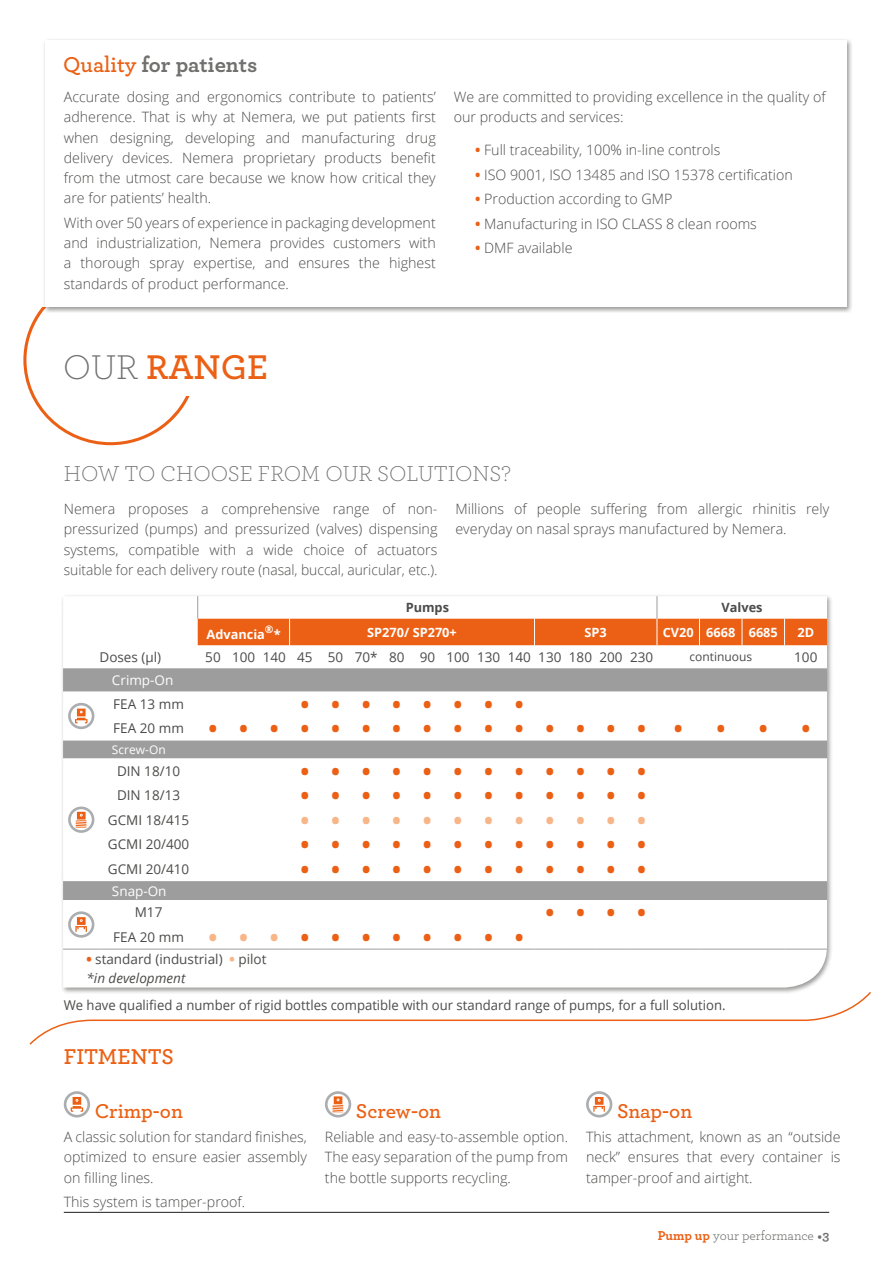
<style>
.page{position:relative;width:893px;height:1263px;background:#fff}
.page>*{position:absolute;margin:0;border:0;box-sizing:border-box;transform-origin:0 0}
.t1{font:600 36px "Archer";color:#eb6014}
.t2{font:300 22.5px "Archer";color:#70706f}
.t3{font:700 22.5px "Archer";color:#70706f}
.t4{font:600 22.5px "Archer";color:#eb6014}
.t5{font:800 21px/24.6px "Open Sans";color:#eb6014}
.t6{font:600 21px "Archer";letter-spacing:-.005em;color:#eb6014}
.t7{font:800 21px "Open Sans";color:#f8b588}
.t8{font:300 14.25px/20.2px "Open Sans";color:#4b4b4a;text-align:justify}
.t9{font:13.5px/18.9px "Open Sans";color:#4b4b4a}
.t10{font:13.5px "Archer";color:#70706f}
.t11{font:13.5px "Open Sans";color:#fff}
.t12{font:700 12.75px "Open Sans";color:#fff}
.t13{font:700 12.75px "Open Sans";color:#4b4b4a}
.t14{font:12px "Open Sans";color:#4b4b4a}
.t15{font:12px "Open Sans";color:#fff}
.t16{font:700 10.5px "Open Sans";color:#fff}
.s1{font-weight:600;color:#eb6014}
.s2{font-weight:700;color:#eb6014}
.s3{font-weight:300;color:#70706f}
.s4{font-weight:400;font-size:13.5px;color:#4b4b4a}
.s5{color:#f8b588}
.s6{font-weight:800;color:#eb6014}
.s7{font-weight:800;color:#f8b588}
.s8{font-style:italic}
.s9{font-family:"Minion Pro"}
.s10{font-weight:700}
</style>
<div class="page">
<hr style="left:64px;top:1212px;width:765px;height:1px;background:#1d1d1b">
<svg style="left:64px;top:1091px;width:26px;height:26px"></svg>
<svg style="left:325px;top:1091px;width:26px;height:26px"></svg>
<svg style="left:586px;top:1091px;width:26px;height:26px"></svg>
<div style="left:60px;top:593px;width:773px;height:401px;background:#1d1d1b;opacity:.45"></div>
<svg style="left:63px;top:596px;width:764px;height:391px"></svg>
<svg style="left:63px;top:668px;width:764px;height:232px"></svg>
<hr style="left:63px;top:949px;width:36px;height:1px;background:#9d9d9d">
<hr style="left:99px;top:949px;width:99px;height:1px;background:#9d9d9d">
<hr style="left:198px;top:949px;width:30px;height:1px;background:#9d9d9d">
<hr style="left:228px;top:949px;width:31px;height:1px;background:#9d9d9d">
<hr style="left:259px;top:949px;width:31px;height:1px;background:#9d9d9d">
<hr style="left:290px;top:949px;width:30px;height:1px;background:#9d9d9d">
<hr style="left:320px;top:949px;width:31px;height:1px;background:#9d9d9d">
<hr style="left:351px;top:949px;width:30px;height:1px;background:#9d9d9d">
<hr style="left:381px;top:949px;width:31px;height:1px;background:#9d9d9d">
<hr style="left:412px;top:949px;width:31px;height:1px;background:#9d9d9d">
<hr style="left:443px;top:949px;width:30px;height:1px;background:#9d9d9d">
<hr style="left:473px;top:949px;width:31px;height:1px;background:#9d9d9d">
<hr style="left:504px;top:949px;width:30px;height:1px;background:#9d9d9d">
<hr style="left:534px;top:949px;width:31px;height:1px;background:#9d9d9d">
<hr style="left:565px;top:949px;width:31px;height:1px;background:#9d9d9d">
<hr style="left:596px;top:949px;width:30px;height:1px;background:#9d9d9d">
<hr style="left:626px;top:949px;width:31px;height:1px;background:#9d9d9d">
<hr style="left:657px;top:949px;width:42px;height:1px;background:#9d9d9d">
<hr style="left:699px;top:949px;width:43px;height:1px;background:#9d9d9d">
<hr style="left:742px;top:949px;width:42px;height:1px;background:#9d9d9d">
<hr style="left:784px;top:949px;width:43px;height:1px;background:#9d9d9d">
<svg style="left:197px;top:596px;width:630px;height:49px"></svg>
<svg style="left:68px;top:703px;width:26px;height:26px"></svg>
<svg style="left:68px;top:806px;width:26px;height:27px"></svg>
<svg style="left:68px;top:911px;width:26px;height:27px"></svg>
<svg style="left:29px;top:990px;width:842px;height:55px"></svg>
<svg style="left:23px;top:307px;width:167px;height:138px"></svg>
<div style="left:43px;top:37px;width:810px;height:276px;background:#1d1d1b;opacity:.45"></div>
<div style="left:46px;top:40px;width:801px;height:267px;background:#fff"></div>
<h2 class="t3" style="left:63px;top:47px;width:196px"><span class="s1">Quality</span> for patients</h2>
<p class="t8" style="left:64px;top:87px;width:373px">Accurate dosing and ergonomics contribute to patients’ adherence. That is why at Nemera, we put patients first when designing, developing and manufacturing drug delivery devices. Nemera proprietary products benefit from the utmost care because we know how critical they are for patients’ health.</p>
<p class="t8" style="left:64px;top:212px;width:373px">With over 50 years of experience in packaging development and industrialization, Nemera provides customers with a thorough spray expertise, and ensures the highest standards of product performance.</p>
<p class="t8" style="left:454px;top:87px;width:373px">We are committed to providing excellence in the quality of our products and services:</p>
<p class="t8" style="left:475px;top:140px;width:247px"><span class="s2">•</span> Full traceability, 100% in-line controls</p>
<p class="t8" style="left:475px;top:164px;width:319px"><span class="s2">•</span> ISO 9001, ISO 13485 and ISO 15378 certification</p>
<p class="t8" style="left:475px;top:189px;width:199px"><span class="s2">•</span> Production according to GMP</p>
<p class="t8" style="left:475px;top:213px;width:283px"><span class="s2">•</span> Manufacturing in ISO CLASS 8 clean rooms</p>
<p class="t8" style="left:475px;top:238px;width:99px"><span class="s2">•</span> DMF available</p>
<h1 class="t1" style="left:63px;top:340px;width:206px"><span class="s3">OUR</span> RANGE</h1>
<h2 class="t2" style="left:64px;top:459px;width:449px">HOW TO CHOOSE FROM OUR SOLUTIONS?</h2>
<p class="t8" style="left:64px;top:498px;width:375px">Nemera proposes a comprehensive range of non&shy;pressurized (pumps) and pressurized (valves) dispensing systems, compatible with a wide choice of actuators suitable for each delivery route (nasal, buccal, auricular, etc.).</p>
<p class="t8" style="left:455px;top:498px;width:375px">Millions of people suffering from allergic rhinitis rely everyday on nasal sprays manufactured by Nemera.</p>
<p class="t13" style="left:406px;top:599px;width:45px">Pumps</p>
<p class="t13" style="left:721px;top:599px;width:43px">Valves</p>
<p class="t16" style="left:265px;top:622px;width:10px">®</p>
<p class="t12" style="left:274px;top:625px;width:8px">*</p>
<p class="t12" style="left:367px;top:623px;width:91px">SP270/ SP270+</p>
<p class="t12" style="left:585px;top:623px;width:24px">SP3</p>
<p class="t12" style="left:663px;top:623px;width:117px">CV20 6668 6685</p>
<p class="t12" style="left:797px;top:623px;width:18px">2D</p>
<p class="t12" style="left:207px;top:625px;width:60px">Advancia</p>
<p class="t9" style="left:100px;top:647px;width:63px">Doses (μl)</p>
<p class="t9" style="left:205px;top:647px;width:449px">50 100 140 45 50 70* 80 90 100 130 140 130 180 200 230</p>
<p class="t14" style="left:689px;top:649px;width:64px">continuous</p>
<p class="t9" style="left:794px;top:647px;width:25px">100</p>
<p class="t11" style="left:112px;top:671px;width:63px">Crimp-On</p>
<p class="t9" style="left:113px;top:694px;width:72px">FEA 13 mm</p>
<h3 class="t5" style="left:113px;top:691px;width:534px;text-indent:187px">••••••••<br><span class="s4">FEA 20 mm</span> •••••••••••••••</h3>
<h3 class="t5" style="left:674px;top:715px;width:52px">• •</h3>
<h3 class="t5" style="left:759px;top:715px;width:52px">• •</h3>
<p class="t15" style="left:112px;top:741px;width:55px">Screw-On</p>
<p class="t9" style="left:117px;top:761px;width:65px">DIN 18/10</p>
<h3 class="t5" style="left:301px;top:757px;width:347px">••••••••••••</h3>
<p class="t9" style="left:117px;top:785px;width:65px">DIN 18/13</p>
<h3 class="t5" style="left:301px;top:782px;width:347px">••••••••••••</h3>
<p class="t9" style="left:108px;top:810px;width:83px">GCMI 18/415</p>
<h3 class="t7" style="left:301px;top:804px;width:347px">••••••••••••</h3>
<p class="t9" style="left:108px;top:835px;width:83px">GCMI 20/400</p>
<h3 class="t5" style="left:301px;top:831px;width:347px">••••••••••••</h3>
<p class="t9" style="left:108px;top:859px;width:83px">GCMI 20/410</p>
<h3 class="t5" style="left:301px;top:856px;width:347px">••••••••••••</h3>
<p class="t11" style="left:112px;top:881px;width:56px">Snap-On</p>
<p class="t9" style="left:135px;top:903px;width:29px">M17</p>
<h3 class="t5" style="left:546px;top:899px;width:102px">••••</h3>
<h3 class="t5" style="left:113px;top:924px;width:412px"><span class="s4">FEA 20 mm</span> <span class="s5">•••</span>••••••••</h3>
<p class="t9" style="left:86px;top:949px;width:182px"><span class="s6">•</span> standard (industrial) <span class="s7">•</span> pilot <span class="s8">*in development</span></p>
<p class="t9" style="left:64px;top:995px;width:663px">We have qualified a number of rigid bottles compatible with our standard range of pumps, for a full solution.</p>
<h2 class="t4" style="left:64px;top:1040px;width:112px">FITMENTS</h2>
<h3 class="t6" style="left:95px;top:1095px;width:90px">Crimp-on</h3>
<p class="t8" style="left:64px;top:1126px;width:245px">A classic solution for standard finishes, optimized to ensure easier assembly on filling lines.</p>
<p class="t8" style="left:64px;top:1191px;width:183px">This system is tamper-proof.</p>
<h3 class="t6" style="left:356px;top:1095px;width:87px">Screw-on</h3>
<p class="t8" style="left:325px;top:1126px;width:245px">Reliable and easy-to-assemble option.<br>The easy separation of the pump from the bottle supports recycling.</p>
<h3 class="t6" style="left:617px;top:1095px;width:77px">Snap-on</h3>
<p class="t8" style="left:586px;top:1126px;width:256px">This attachment, known as an “outside neck” ensures that every container is tamper-proof and airtight.</p>
<p class="t10" style="left:658px;top:1226px;width:173px"><span class="s2">Pump up</span> your performance <span class="s9">•</span><span class="s10">3</span></p>
</div>
